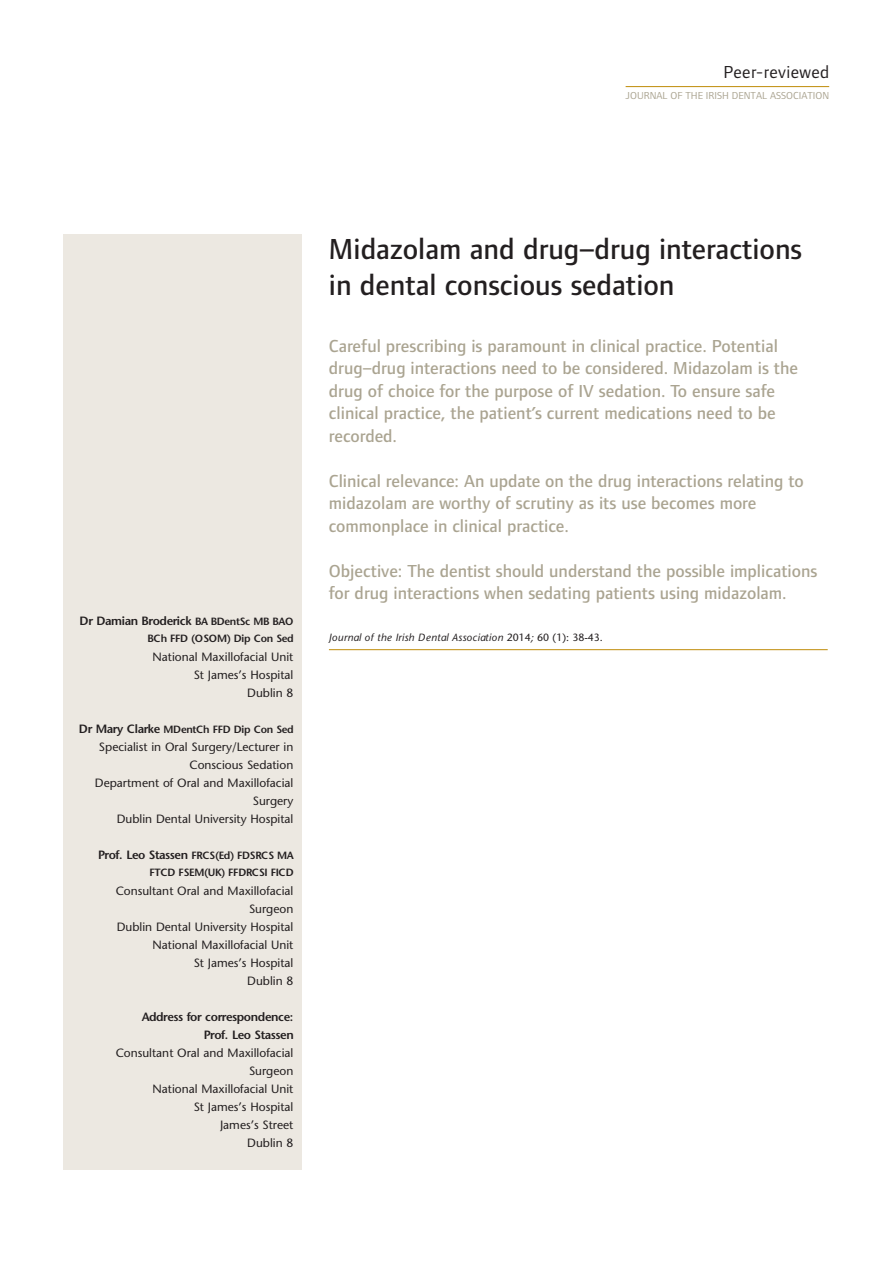
<style>
.page{position:relative;width:893px;height:1263px;background:#fff}
.page>*{position:absolute;margin:0;border:0;box-sizing:border-box;transform-origin:0 0}
.t1{font:500 30px/36px "Foundry Form Sans";color:#231f20}
.t2{font:500 18px/22.5px "Foundry Form Sans";color:#aaa491}
.t3{font:18px "Foundry Form Sans";letter-spacing:.025em;color:#231f20}
.t4{font:12px/18px "Stone Sans";color:#231f20;text-align:right}
.t5{font:600 12px/18px "Stone Sans";letter-spacing:-.035em;color:#231f20;text-align:right}
.t6{font:600 10.5px/17px "Stone Sans";letter-spacing:-.03em;color:#231f20;text-align:right}
.t7{font:italic 10.5px "Stone Sans";letter-spacing:.015em;color:#231f20}
.t8{font:10.5px "Foundry Form Sans";color:#aaa491}
.s1{font-size:10.5px}
.s2{font-size:12px}
.s3{font-style:normal}
</style>
<div class="page">
<hr style="left:626px;top:86px;width:203px;height:1px;background:#bf8c09">
<div style="left:64px;top:234px;width:238px;height:935px;background:#ece8e1"></div>
<hr style="left:329px;top:649px;width:499px;height:1px;background:#bf8c09">
<p class="t3" style="left:723px;top:65px;width:107px">Peer-reviewed</p>
<p class="t8" style="left:626px;top:91px;width:205px">JOURNAL OF THE IRISH DENTAL ASSOCIATION</p>
<p class="t5" style="left:80px;top:613px;width:215px">Dr Damian Broderick <span class="s1">BA BDentSc MB BAO</span></p>
<p class="t6" style="left:147px;top:631px;width:148px">BCh FFD (OSOM) Dip Con Sed</p>
<p class="t4" style="left:153px;top:649px;width:142px">National Maxillofacial Unit<br>St James’s Hospital<br>Dublin 8</p>
<p class="t6" style="left:79px;top:722px;width:216px"><span class="s2">Dr Mary Clarke</span> MDentCh FFD Dip Con Sed</p>
<p class="t4" style="left:95px;top:739px;width:200px">Specialist in Oral Surgery/Lecturer in<br>Conscious Sedation<br>Department of Oral and Maxillofacial<br>Surgery<br>Dublin Dental University Hospital</p>
<p class="t6" style="left:98px;top:848px;width:197px"><span class="s2">Prof. Leo Stassen</span> FRCS(Ed) FDSRCS MA<br>FTCD FSEM(UK) FFDRCSI FICD</p>
<p class="t4" style="left:116px;top:883px;width:179px">Consultant Oral and Maxillofacial<br>Surgeon<br>Dublin Dental University Hospital<br>National Maxillofacial Unit<br>St James’s Hospital<br>Dublin 8</p>
<p class="t5" style="left:142px;top:1009px;width:154px">Address for correspondence:<br>Prof. Leo Stassen</p>
<p class="t4" style="left:116px;top:1045px;width:179px">Consultant Oral and Maxillofacial<br>Surgeon<br>National Maxillofacial Unit<br>St James’s Hospital<br>James’s Street<br>Dublin 8</p>
<h1 class="t1" style="left:329px;top:233px;width:475px">Midazolam and drug–drug interactions in dental conscious sedation</h1>
<p class="t2" style="left:329px;top:336px;width:471px">Careful prescribing is paramount in clinical practice. Potential drug–drug interactions need to be considered. Midazolam is the drug of choice for the purpose of IV sedation. To ensure safe clinical practice, the patient’s current medications need to be recorded.</p>
<p class="t2" style="left:329px;top:471px;width:476px">Clinical relevance: An update on the drug interactions relating to midazolam are worthy of scrutiny as its use becomes more commonplace in clinical practice.</p>
<p class="t2" style="left:329px;top:561px;width:490px">Objective: The dentist should understand the possible implications for drug interactions when sedating patients using midazolam.</p>
<p class="t7" style="left:329px;top:633px;width:276px">Journal of the Irish Dental Association <span class="s3">2014</span>; <span class="s3">60 (1): 38-43.</span></p>
</div>
